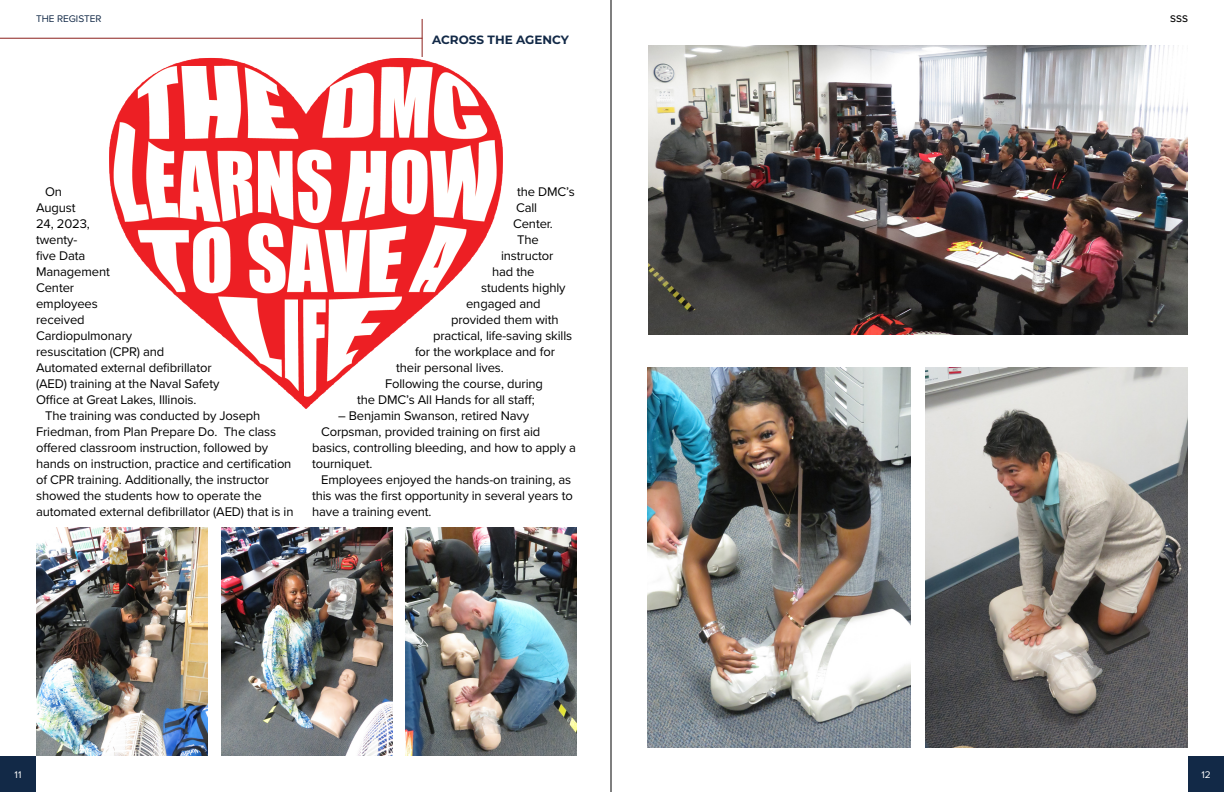
<style>
.page{position:relative;width:1224px;height:792px;background:#fff}
.page>*{position:absolute;margin:0;border:0;box-sizing:border-box;transform-origin:0 0}
.t1{font:13px/16px "Proxima Nova";letter-spacing:-.01em;color:#000}
.t2{font:700 12px "Montserrat";color:#122947}
.t3{font:10px "Proxima Nova";color:#122947}
.t4{font:10px "Proxima Nova";color:#fff}
.t5{font:500 10px "Proxima Nova";color:#000}
</style>
<div class="page">
<div style="left:1188px;top:756px;width:36px;height:36px;background:#122947"></div>
<div style="left:0;top:756px;width:36px;height:36px;background:#122947"></div>
<hr style="left:611px;top:0;width:1px;height:792px;background:#000">
<hr style="left:0;top:38px;width:422px;height:1px;background:#8c201c">
<img style="left:86px;top:19px;width:417px;height:390px">
<img style="left:221px;top:527px;width:172px;height:229px">
<img style="left:36px;top:527px;width:172px;height:229px">
<img style="left:405px;top:527px;width:171px;height:229px">
<img style="left:648px;top:46px;width:540px;height:288px">
<img style="left:925px;top:368px;width:263px;height:380px">
<img style="left:648px;top:368px;width:263px;height:380px">
<p class="t3" style="left:36px;top:11px;width:67px">THE REGISTER</p>
<p class="t5" style="left:1170px;top:11px;width:19px">SSS</p>
<p class="t2" style="left:432px;top:31px;width:138px">ACROSS THE AGENCY</p>
<p class="t1" style="left:36px;top:183px;width:185px;text-indent:9px">On<br>August<br>24, 2023,<br>twenty-<br>five Data<br>Management<br>Center<br>employees<br>received<br>Cardiopulmonary<br>resuscitation (CPR) and<br>Automated external defibrillator (AED) training at the Naval Safety<br>Office at Great Lakes, Illinois.</p>
<p class="t1" style="left:36px;top:407px;width:259px;text-indent:9px">The training was conducted by Joseph Friedman, from Plan Prepare Do. The class offered classroom instruction, followed by hands on instruction, practice and certification of CPR training. Additionally, the instructor showed the students how to operate the automated external defibrillator (AED) that is in</p>
<p class="t1" style="left:517px;top:183px;width:59px">the DMC’s</p>
<p class="t1" style="left:516px;top:199px;width:23px">Call</p>
<p class="t1" style="left:513px;top:215px;width:41px">Center.</p>
<p class="t1" style="left:517px;top:231px;width:23px">The</p>
<p class="t1" style="left:501px;top:247px;width:54px">instructor</p>
<p class="t1" style="left:492px;top:263px;width:44px">had the</p>
<p class="t1" style="left:481px;top:279px;width:86px">students highly</p>
<p class="t1" style="left:466px;top:295px;width:76px">engaged and</p>
<p class="t1" style="left:451px;top:311px;width:109px">provided them with</p>
<p class="t1" style="left:433px;top:327px;width:141px">practical, life-saving skills</p>
<p class="t1" style="left:415px;top:343px;width:141px">for the workplace and for</p>
<p class="t1" style="left:396px;top:359px;width:109px">their personal lives.</p>
<p class="t1" style="left:385px;top:375px;width:159px">Following the course, during</p>
<p class="t1" style="left:357px;top:391px;width:179px">the DMC’s All Hands for all staff;</p>
<p class="t1" style="left:338px;top:407px;width:193px">– Benjamin Swanson, retired Navy</p>
<p class="t1" style="left:321px;top:423px;width:221px">Corpsman, provided training on first aid</p>
<p class="t1" style="left:312px;top:439px;width:265px">basics, controlling bleeding, and how to apply a</p>
<p class="t1" style="left:312px;top:455px;width:62px">tourniquet.</p>
<p class="t1" style="left:321px;top:471px;width:252px">Employees enjoyed the hands-on training, as</p>
<p class="t1" style="left:312px;top:487px;width:262px">this was the first opportunity in several years to</p>
<p class="t1" style="left:312px;top:503px;width:121px">have a training event.</p>
<p class="t4" style="left:15px;top:767px;width:8px">11</p>
<p class="t4" style="left:1201px;top:767px;width:11px">12</p>
</div>
